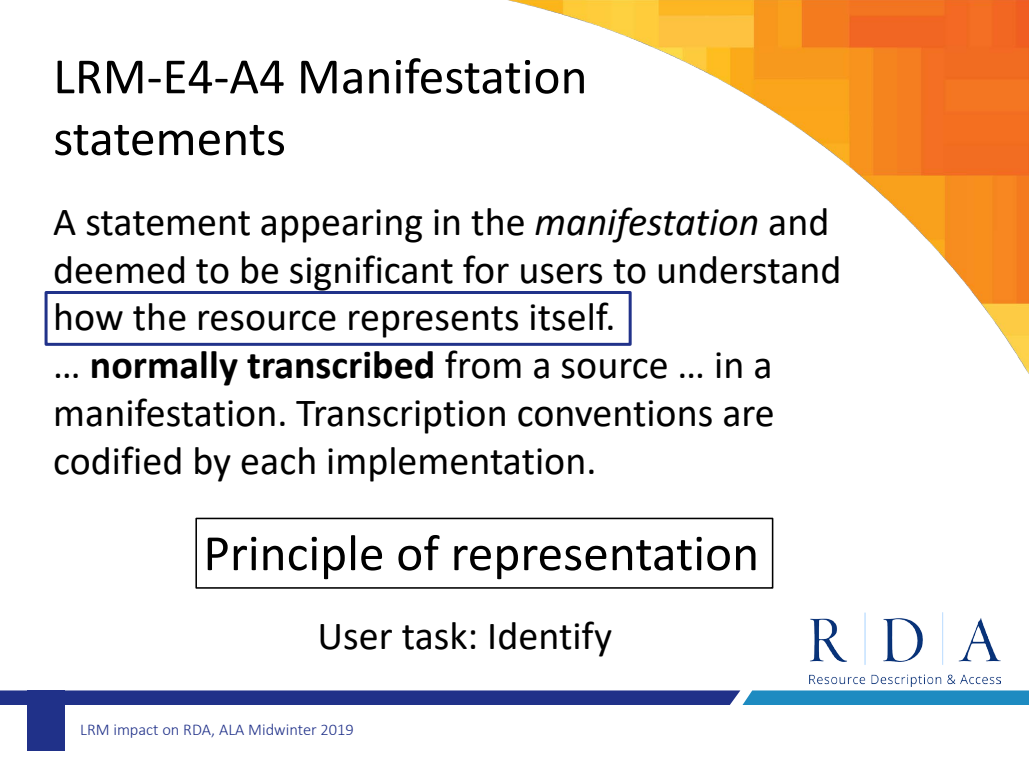
<style>
.page{position:relative;width:1029px;height:771px;background:#fff}
.page>*{position:absolute;margin:0;border:0;box-sizing:border-box;transform-origin:0 0}
.t1{font:51.4px/61.7px "Calibri";color:#000}
.t2{font:40px "Calibri";color:#000}
.t3{font:700 40px "Calibri";color:#000}
.t4{font:300 16.4px "Calibri";color:#203189}
.s1{font-style:italic}
.s2{font-weight:400}
</style>
<div class="page">
<svg style="left:0;top:690px;width:1028px;height:15px;background:#28529d"></svg>
<div style="left:27px;top:690px;width:37px;height:61px;background:#203189"></div>
<img style="left:809px;top:613px;width:191px;height:73px">
<img style="left:508px;top:0;width:520px;height:373px">
<div style="left:195px;top:518px;width:578px;height:71px;border:2px solid #000"></div>
<div style="left:45px;top:291px;width:586px;height:55px;border:3px solid #21328a"></div>
<p class="t1" style="left:53px;top:44px;width:535px">LRM-E4-A4 Manifestation statements</p>
<p class="t2" style="left:53px;top:193px;width:777px">A statement appearing in the <span class="s1">manifestation</span> and</p>
<p class="t2" style="left:53px;top:241px;width:789px">deemed to be significant for users to understand</p>
<p class="t2" style="left:53px;top:289px;width:563px">how the resource represents itself.</p>
<p class="t3" style="left:53px;top:337px;width:720px"><span class="s2">…</span> normally transcribed <span class="s2">from a source … in a</span></p>
<p class="t2" style="left:53px;top:385px;width:722px">manifestation. Transcription conventions are</p>
<p class="t2" style="left:53px;top:433px;width:544px">codified by each implementation.</p>
<p class="t1" style="left:203px;top:521px;width:557px">Principle of representation</p>
<p class="t2" style="left:317px;top:608px;width:296px">User task: Identify</p>
<p class="t4" style="left:80px;top:719px;width:275px">LRM impact on RDA, ALA Midwinter 2019</p>
</div>
